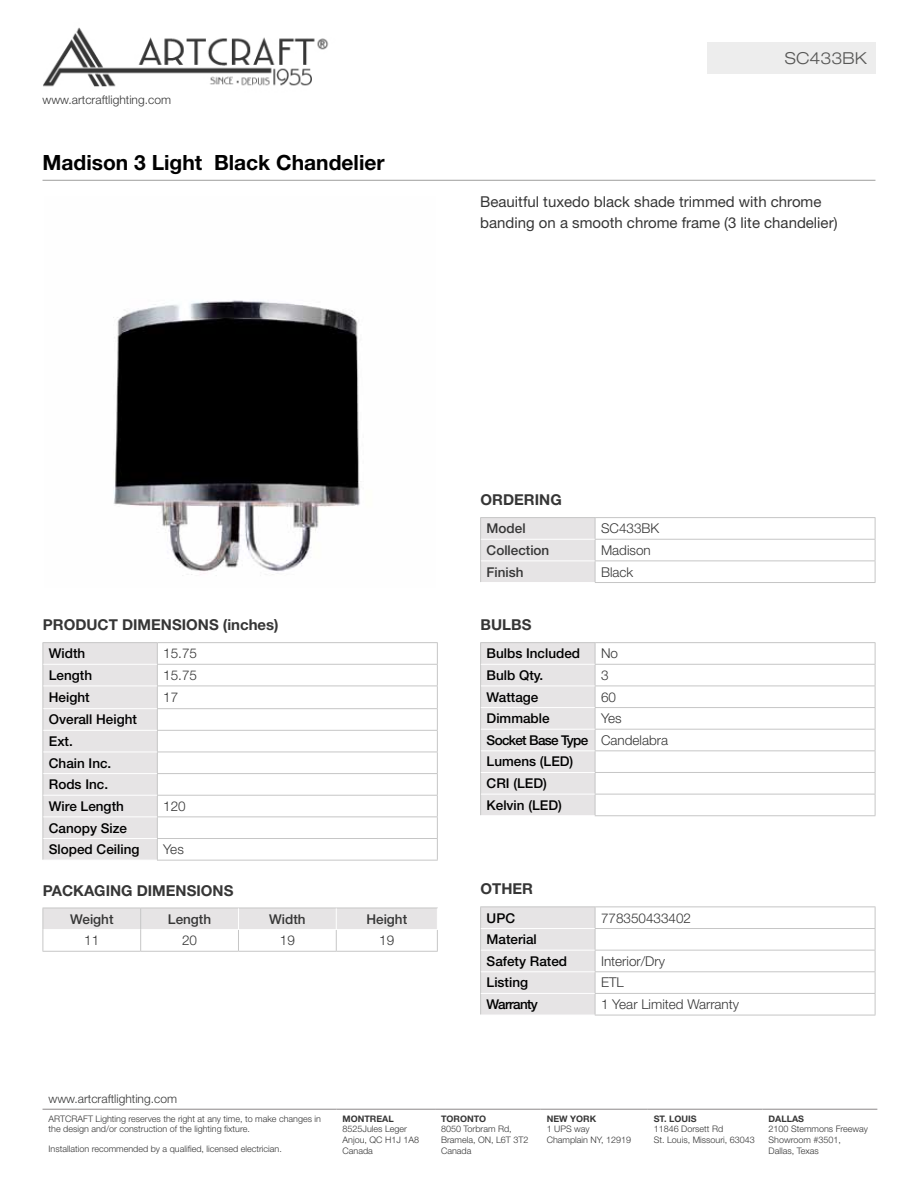
<style>
.page{position:relative;width:918px;height:1188px;background:#fff}
.page>*{position:absolute;margin:0;border:0;box-sizing:border-box;transform-origin:0 0}
.t1{font:700 21px "Helvetica Neue LT Std";color:#000}
.t2{font:300 expanded 16.5px "Helvetica Neue LT Std";color:#575756}
.t3{font:15px/21px "Helvetica Neue LT Std";color:#363636}
.t4{font:700 15px "Helvetica Neue LT Std";color:#363636}
.t5{font:500 13.5px/21.6px "Helvetica Neue LT Std";color:#000}
.t6{font:300 13.5px "Helvetica Neue LT Std";color:#363636}
.t7{font:500 13.5px "Helvetica Neue LT Std";color:#363636}
.t8{font:500 13.5px "Helvetica Neue LT Std";letter-spacing:-.05em;color:#000}
.t9{font:300 12px "Helvetica Neue LT Std";color:#363636}
.t10{font:300 9px/10.8px "Helvetica Neue LT Std";color:#363636}
.t11{font:700 9px "Helvetica Neue LT Std";color:#363636}
.s1{font-weight:300;color:#363636}
</style>
<div class="page">
<img style="left:43px;top:27px;width:286px;height:60px">
<hr style="left:43px;top:1109px;width:294px;height:1px;background:#8b8788">
<hr style="left:337px;top:1109px;width:98px;height:1px;background:#8b8788">
<hr style="left:435px;top:1109px;width:106px;height:1px;background:#8b8788">
<hr style="left:541px;top:1109px;width:107px;height:1px;background:#8b8788">
<hr style="left:648px;top:1109px;width:115px;height:1px;background:#8b8788">
<hr style="left:763px;top:1109px;width:114px;height:1px;background:#8b8788">
<hr style="left:43px;top:180px;width:832px;height:1px;background:#9d9d9c">
<div style="left:707px;top:43px;width:168px;height:31px;background:#ededed"></div>
<img style="left:113px;top:300px;width:247px;height:276px">
<hr style="left:43px;top:642px;width:114px;height:1px;background:#c6c6c6">
<hr style="left:157px;top:642px;width:281px;height:1px;background:#c6c6c6">
<hr style="left:157px;top:664px;width:281px;height:1px;background:#c6c6c6">
<hr style="left:157px;top:686px;width:281px;height:1px;background:#c6c6c6">
<hr style="left:157px;top:708px;width:281px;height:1px;background:#c6c6c6">
<hr style="left:157px;top:730px;width:281px;height:1px;background:#c6c6c6">
<hr style="left:157px;top:752px;width:281px;height:1px;background:#c6c6c6">
<hr style="left:157px;top:773px;width:281px;height:1px;background:#c6c6c6">
<hr style="left:157px;top:795px;width:281px;height:1px;background:#c6c6c6">
<hr style="left:157px;top:816px;width:281px;height:1px;background:#c6c6c6">
<hr style="left:157px;top:838px;width:281px;height:1px;background:#c6c6c6">
<div style="left:43px;top:643px;width:115px;height:217px;background:#e6e4e5"></div>
<svg style="left:437px;top:643px;width:1px;height:217px"></svg>
<hr style="left:157px;top:860px;width:281px;height:1px;background:#c6c6c6">
<hr style="left:43px;top:664px;width:114px;height:1px;background:#fff">
<hr style="left:43px;top:686px;width:114px;height:1px;background:#fff">
<hr style="left:43px;top:708px;width:114px;height:1px;background:#fff">
<hr style="left:43px;top:730px;width:114px;height:1px;background:#fff">
<hr style="left:43px;top:752px;width:114px;height:1px;background:#fff">
<hr style="left:43px;top:773px;width:114px;height:1px;background:#fff">
<hr style="left:43px;top:795px;width:114px;height:1px;background:#fff">
<hr style="left:43px;top:816px;width:114px;height:1px;background:#fff">
<hr style="left:43px;top:838px;width:114px;height:1px;background:#fff">
<hr style="left:43px;top:951px;width:98px;height:1px;background:#c6c6c6">
<hr style="left:141px;top:951px;width:97px;height:1px;background:#c6c6c6">
<hr style="left:238px;top:951px;width:98px;height:1px;background:#c6c6c6">
<hr style="left:336px;top:951px;width:102px;height:1px;background:#c6c6c6">
<svg style="left:43px;top:908px;width:395px;height:43px"></svg>
<hr style="left:480px;top:642px;width:115px;height:1px;background:#c6c6c6">
<hr style="left:595px;top:642px;width:280px;height:1px;background:#c6c6c6">
<hr style="left:595px;top:664px;width:280px;height:1px;background:#c6c6c6">
<hr style="left:595px;top:686px;width:280px;height:1px;background:#c6c6c6">
<hr style="left:595px;top:707px;width:280px;height:1px;background:#c6c6c6">
<hr style="left:595px;top:729px;width:280px;height:1px;background:#c6c6c6">
<hr style="left:595px;top:750px;width:280px;height:1px;background:#c6c6c6">
<hr style="left:595px;top:772px;width:280px;height:1px;background:#c6c6c6">
<hr style="left:595px;top:794px;width:280px;height:1px;background:#c6c6c6">
<div style="left:480px;top:643px;width:116px;height:172px;background:#e6e4e5"></div>
<svg style="left:875px;top:643px;width:1px;height:172px"></svg>
<hr style="left:595px;top:815px;width:280px;height:1px;background:#c6c6c6">
<hr style="left:481px;top:664px;width:114px;height:1px;background:#fff">
<hr style="left:481px;top:686px;width:114px;height:1px;background:#fff">
<hr style="left:481px;top:707px;width:114px;height:1px;background:#fff">
<hr style="left:481px;top:729px;width:114px;height:1px;background:#fff">
<hr style="left:481px;top:750px;width:114px;height:1px;background:#fff">
<hr style="left:481px;top:772px;width:114px;height:1px;background:#fff">
<hr style="left:481px;top:794px;width:114px;height:1px;background:#fff">
<hr style="left:480px;top:906px;width:115px;height:1px;background:#c6c6c6">
<hr style="left:595px;top:906px;width:280px;height:1px;background:#c6c6c6">
<hr style="left:595px;top:928px;width:280px;height:1px;background:#c6c6c6">
<hr style="left:595px;top:950px;width:280px;height:1px;background:#c6c6c6">
<hr style="left:595px;top:971px;width:280px;height:1px;background:#c6c6c6">
<hr style="left:595px;top:993px;width:280px;height:1px;background:#c6c6c6">
<div style="left:480px;top:907px;width:116px;height:108px;background:#e6e4e5"></div>
<svg style="left:875px;top:907px;width:1px;height:108px"></svg>
<hr style="left:595px;top:1015px;width:280px;height:1px;background:#c6c6c6">
<hr style="left:481px;top:928px;width:114px;height:1px;background:#fff">
<hr style="left:481px;top:950px;width:114px;height:1px;background:#fff">
<hr style="left:481px;top:971px;width:114px;height:1px;background:#fff">
<hr style="left:481px;top:993px;width:114px;height:1px;background:#fff">
<hr style="left:480px;top:517px;width:115px;height:1px;background:#c6c6c6">
<hr style="left:595px;top:517px;width:280px;height:1px;background:#c6c6c6">
<hr style="left:595px;top:539px;width:280px;height:1px;background:#c6c6c6">
<hr style="left:595px;top:561px;width:280px;height:1px;background:#c6c6c6">
<div style="left:480px;top:518px;width:116px;height:64px;background:#e6e4e5"></div>
<svg style="left:875px;top:518px;width:1px;height:64px"></svg>
<hr style="left:595px;top:582px;width:280px;height:1px;background:#c6c6c6">
<hr style="left:481px;top:539px;width:114px;height:1px;background:#fff">
<hr style="left:481px;top:561px;width:114px;height:1px;background:#fff">
<h3 class="t9" style="left:43px;top:93px;width:130px">www.artcraftlighting.com</h3>
<h1 class="t1" style="left:43px;top:150px;width:344px">Madison 3 Light Black Chandelier</h1>
<h2 class="t2" style="left:785px;top:48px;width:83px">SC433BK</h2>
<h3 class="t3" style="left:480px;top:191px;width:359px">Beauitful tuxedo black shade trimmed with chrome banding on a smooth chrome frame (3 lite chandelier)</h3>
<h3 class="t4" style="left:43px;top:615px;width:237px">PRODUCT DIMENSIONS (inches)</h3>
<h3 class="t5" style="left:49px;top:643px;width:38px">Width</h3>
<h3 class="t6" style="left:163px;top:645px;width:35px">15.75</h3>
<h3 class="t5" style="left:49px;top:664px;width:45px">Length</h3>
<h3 class="t6" style="left:163px;top:667px;width:35px">15.75</h3>
<h3 class="t5" style="left:49px;top:686px;width:42px">Height</h3>
<h3 class="t6" style="left:163px;top:689px;width:17px">17</h3>
<h3 class="t5" style="left:49px;top:709px;width:90px">Overall Height<br>Ext.<br>Chain Inc.<br>Rods Inc.<br>Wire Length</h3>
<h3 class="t6" style="left:163px;top:798px;width:24px">120</h3>
<h3 class="t5" style="left:49px;top:817px;width:92px">Canopy Size<br>Sloped Ceiling</h3>
<h3 class="t6" style="left:163px;top:841px;width:22px">Yes</h3>
<h3 class="t4" style="left:43px;top:881px;width:192px">PACKAGING DIMENSIONS</h3>
<h3 class="t7" style="left:70px;top:911px;width:45px">Weight</h3>
<h3 class="t7" style="left:168px;top:911px;width:45px">Length</h3>
<h3 class="t7" style="left:269px;top:911px;width:38px">Width</h3>
<h3 class="t7" style="left:366px;top:911px;width:42px">Height</h3>
<h3 class="t6" style="left:84px;top:932px;width:17px">11</h3>
<h3 class="t6" style="left:182px;top:932px;width:17px">20</h3>
<h3 class="t6" style="left:280px;top:932px;width:17px">19</h3>
<h3 class="t6" style="left:379px;top:932px;width:17px">19</h3>
<h3 class="t4" style="left:481px;top:490px;width:83px">ORDERING</h3>
<h3 class="t7" style="left:487px;top:520px;width:41px">Model</h3>
<h3 class="t6" style="left:601px;top:520px;width:60px">SC433BK</h3>
<h3 class="t7" style="left:487px;top:542px;width:64px">Collection</h3>
<h3 class="t6" style="left:601px;top:542px;width:51px">Madison</h3>
<h3 class="t7" style="left:487px;top:564px;width:39px">Finish</h3>
<h3 class="t6" style="left:601px;top:563px;width:34px">Black</h3>
<h3 class="t4" style="left:481px;top:615px;width:52px">BULBS</h3>
<h3 class="t5" style="left:487px;top:643px;width:95px">Bulbs Included</h3>
<h3 class="t6" style="left:601px;top:645px;width:19px">No</h3>
<h3 class="t5" style="left:487px;top:664px;width:58px">Bulb Qty.</h3>
<h3 class="t6" style="left:601px;top:667px;width:9px">3</h3>
<h3 class="t5" style="left:487px;top:686px;width:53px">Wattage</h3>
<h3 class="t6" style="left:601px;top:689px;width:17px">60</h3>
<h3 class="t5" style="left:487px;top:707px;width:65px">Dimmable</h3>
<h3 class="t5" style="left:487px;top:707px;width:183px;text-indent:114px"><span class="s1">Yes<br></span>Socket Base Type <span class="s1">Candelabra<br></span>Lumens (LED)<br>CRI (LED)<br>Kelvin (LED)</h3>
<h3 class="t4" style="left:481px;top:879px;width:54px">OTHER</h3>
<h3 class="t5" style="left:487px;top:907px;width:30px">UPC</h3>
<h3 class="t6" style="left:601px;top:909px;width:92px">778350433402</h3>
<h3 class="t5" style="left:487px;top:928px;width:82px">Material<br>Safety Rated</h3>
<h3 class="t6" style="left:601px;top:953px;width:66px">Interior/Dry</h3>
<h3 class="t5" style="left:487px;top:972px;width:43px">Listing</h3>
<h3 class="t6" style="left:601px;top:974px;width:24px">ETL</h3>
<h3 class="t8" style="left:487px;top:996px;width:53px">Warranty</h3>
<h3 class="t6" style="left:601px;top:996px;width:140px">1 Year Limited Warranty</h3>
<h3 class="t9" style="left:49px;top:1092px;width:130px">www.artcraftlighting.com</h3>
<p class="t10" style="left:49px;top:1113px;width:274px">ARTCRAFT Lighting reserves the right at any time, to make changes in the design and/or construction of the lighting fixture.</p>
<p class="t10" style="left:49px;top:1143px;width:235px">Installation recommended by a qualified, licensed electrician.</p>
<p class="t11" style="left:343px;top:1113px;width:53px">MONTREAL</p>
<p class="t10" style="left:343px;top:1124px;width:78px">8525Jules Leger<br>Anjou, QC H1J 1A8<br>Canada</p>
<p class="t11" style="left:441px;top:1113px;width:47px">TORONTO</p>
<p class="t10" style="left:441px;top:1124px;width:89px">8050 Torbram Rd,<br>Bramela, ON, L6T 3T2<br>Canada</p>
<p class="t11" style="left:547px;top:1113px;width:51px">NEW YORK</p>
<p class="t10" style="left:547px;top:1124px;width:86px">1 UPS way<br>Champlain NY, 12919</p>
<p class="t11" style="left:654px;top:1113px;width:44px">ST. LOUIS</p>
<p class="t10" style="left:654px;top:1124px;width:103px">11846 Dorsett Rd<br>St. Louis, Missouri, 63043</p>
<p class="t11" style="left:769px;top:1113px;width:37px">DALLAS</p>
<p class="t10" style="left:769px;top:1124px;width:101px">2100 Stemmons Freeway<br>Showroom #3501,<br>Dallas, Texas</p>
</div>
